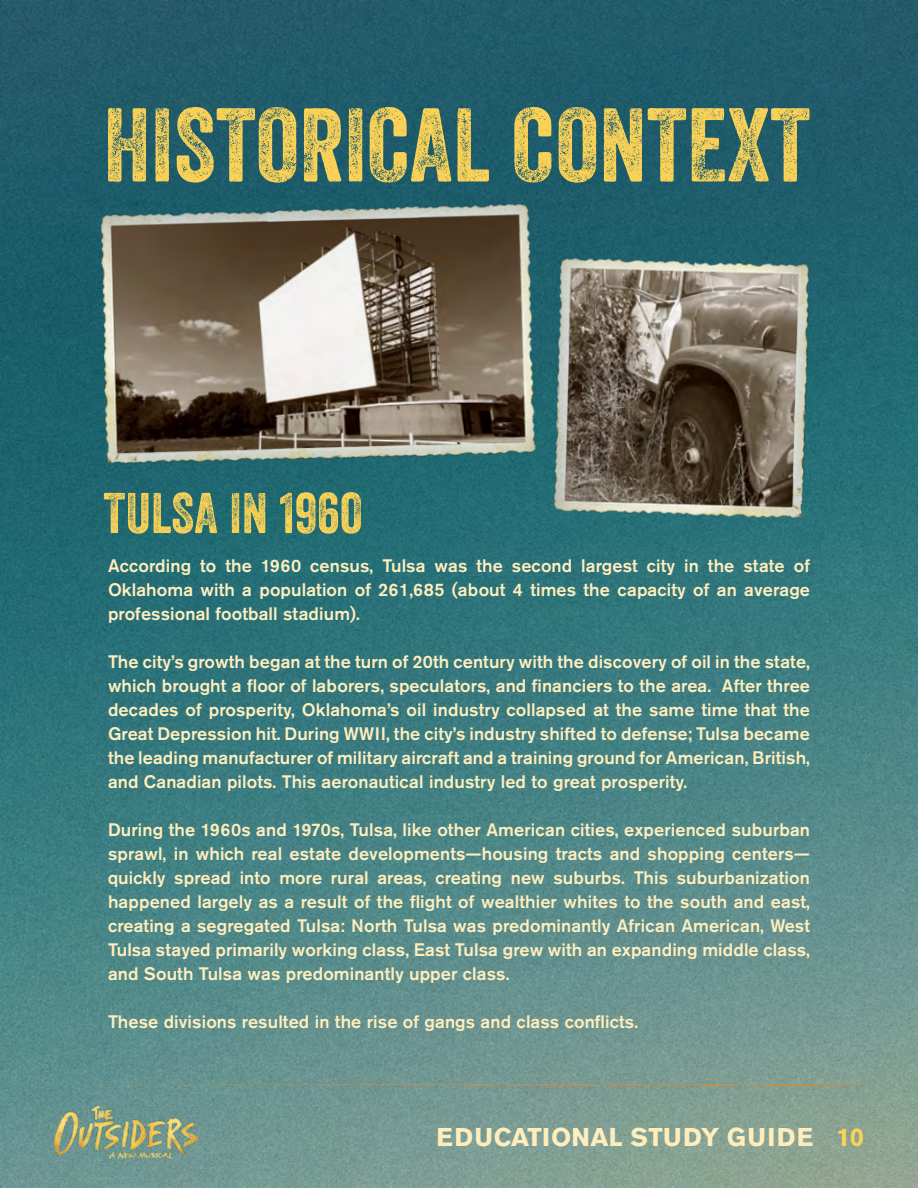
<style>
.page{position:relative;width:918px;height:1188px;background:#fff}
.page>*{position:absolute;margin:0;border:0;box-sizing:border-box;transform-origin:0 0}
.t1{font:101.25px "Veneer Two";letter-spacing:.005em;color:#fad258}
.t2{font:55.5px "Veneer Two";letter-spacing:.005em;color:#fad258}
.t3{font:700 25.5px "Akzidenz Grotesk Std";letter-spacing:.015em;color:#ffeebd}
.t4{font:500 18px/24px "Akzidenz Grotesk Std";letter-spacing:.005em;color:#ffeebd;text-align:justify}
.s1{color:#fad258}
</style>
<div class="page">
<img style="left:0;top:0;width:918px;height:1188px">
<img style="left:54px;top:1106px;width:144px;height:53px">
<svg style="left:53px;top:1084px;width:813px;height:3px;background:#86957f"></svg>
<img style="left:90px;top:198px;width:335px;height:275px">
<img style="left:267px;top:195px;width:279px;height:273px">
<img style="left:545px;top:342px;width:270px;height:184px">
<img style="left:546px;top:246px;width:272px;height:233px">
<h1 class="t1" style="left:104px;top:83px;width:708px">HISTORICAL CONTEXT</h1>
<h2 class="t2" style="left:104px;top:479px;width:261px">TULSA IN 1960</h2>
<p class="t4" style="left:108px;top:553px;width:704px">According to the 1960 census, Tulsa was the second largest city in the state of Oklahoma with a population of 261,685 (about 4 times the capacity of an average professional football stadium).</p>
<p class="t4" style="left:108px;top:649px;width:704px">The city’s growth began at the turn of 20th century with the discovery of oil in the state, which brought a floor of laborers, speculators, and financiers to the area. After three decades of prosperity, Oklahoma’s oil industry collapsed at the same time that the Great Depression hit. During WWII, the city’s industry shifted to defense; Tulsa became the leading manufacturer of military aircraft and a training ground for American, British, and Canadian pilots. This aeronautical industry led to great prosperity.</p>
<p class="t4" style="left:108px;top:817px;width:704px">During the 1960s and 1970s, Tulsa, like other American cities, experienced suburban sprawl, in which real estate developments—housing tracts and shopping centers— quickly spread into more rural areas, creating new suburbs. This suburbanization happened largely as a result of the flight of wealthier whites to the south and east, creating a segregated Tulsa: North Tulsa was predominantly African American, West Tulsa stayed primarily working class, East Tulsa grew with an expanding middle class, and South Tulsa was predominantly upper class.</p>
<p class="t4" style="left:108px;top:1009px;width:532px">These divisions resulted in the rise of gangs and class conflicts.</p>
<h3 class="t3" style="left:437px;top:1122px;width:429px">EDUCATIONAL STUDY GUIDE <span class="s1">10</span></h3>
</div>
